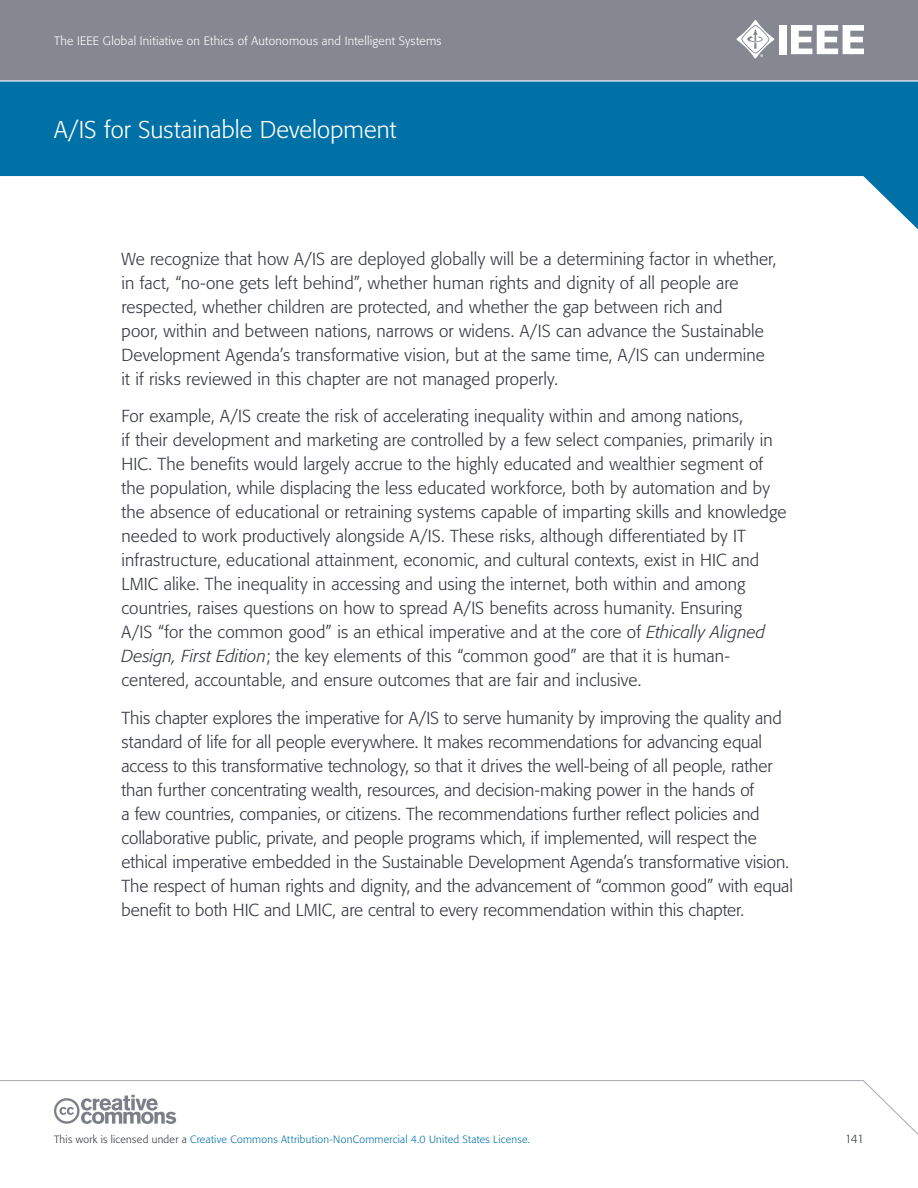
<style>
.page{position:relative;width:918px;height:1188px;background:#fff}
.page>*{position:absolute;margin:0;border:0;box-sizing:border-box;transform-origin:0 0}
.t1{font:300 24px "Formata";color:#fff}
.t2{font:300 17.25px/24px "Formata";letter-spacing:.005em;color:#343741}
.t3{font:300 12px "Formata";letter-spacing:.02em;color:#fff}
.t4{font:300 12px "Formata";color:#343741}
.t5{font:300 10.5px "Formata";letter-spacing:.025em;color:#0071a6}
.s1{font-style:italic}
.s2{color:#343741}
</style>
<div class="page">
<div style="left:0;top:0;width:918px;height:81px;background:#868891"></div>
<svg style="left:0;top:82px;width:918px;height:147px;fill:#0071a6"></svg>
<svg style="left:0;top:1080px;width:918px;height:55px"></svg>
<hr style="left:0;top:80px;width:918px;height:2px;background:#fff">
<div style="left:779px;top:25px;width:8px;height:29px;background:#fff"></div>
<svg style="left:791px;top:25px;width:73px;height:29px"></svg>
<svg style="left:736px;top:20px;width:38px;height:38px"></svg>
<svg style="left:54px;top:1095px;width:122px;height:29px"></svg>
<p class="t3" style="left:54px;top:34px;width:389px">The IEEE Global Initiative on Ethics of Autonomous and Intelligent Systems</p>
<h1 class="t1" style="left:54px;top:115px;width:344px">A/IS for Sustainable Development</h1>
<p class="t2" style="left:122px;top:247px;width:656px">We recognize that how A/IS are deployed globally will be a determining factor in whether, in fact, “no-one gets left behind”, whether human rights and dignity of all people are respected, whether children are protected, and whether the gap between rich and<br>poor, within and between nations, narrows or widens. A/IS can advance the Sustainable Development Agenda’s transformative vision, but at the same time, A/IS can undermine it if risks reviewed in this chapter are not managed properly.</p>
<p class="t2" style="left:122px;top:404px;width:666px">For example, A/IS create the risk of accelerating inequality within and among nations,<br>if their development and marketing are controlled by a few select companies, primarily in HIC. The benefits would largely accrue to the highly educated and wealthier segment of the population, while displacing the less educated workforce, both by automation and by the absence of educational or retraining systems capable of imparting skills and knowledge needed to work productively alongside A/IS. These risks, although differentiated by IT infrastructure, educational attainment, economic, and cultural contexts, exist in HIC and LMIC alike. The inequality in accessing and using the internet, both within and among countries, raises questions on how to spread A/IS benefits across humanity. Ensuring<br>A/IS “for the common good” is an ethical imperative and at the core of <span class="s1">Ethically Aligned Design, First Edition</span>; the key elements of this “common good” are that it is human&shy;centered, accountable, and ensure outcomes that are fair and inclusive.</p>
<p class="t2" style="left:122px;top:706px;width:673px">This chapter explores the imperative for A/IS to serve humanity by improving the quality and standard of life for all people everywhere. It makes recommendations for advancing equal access to this transformative technology, so that it drives the well-being of all people, rather than further concentrating wealth, resources, and decision-making power in the hands of<br>a few countries, companies, or citizens. The recommendations further reflect policies and collaborative public, private, and people programs which, if implemented, will respect the ethical imperative embedded in the Sustainable Development Agenda’s transformative vision.<br>The respect of human rights and dignity, and the advancement of “common good” with equal benefit to both HIC and LMIC, are central to every recommendation within this chapter.</p>
<p class="t5" style="left:54px;top:1133px;width:478px"><span class="s2">This work is licensed under a</span> Creative Commons Attribution-NonCommercial 4.0 United States License.</p>
<p class="t4" style="left:845px;top:1132px;width:21px">141</p>
</div>
